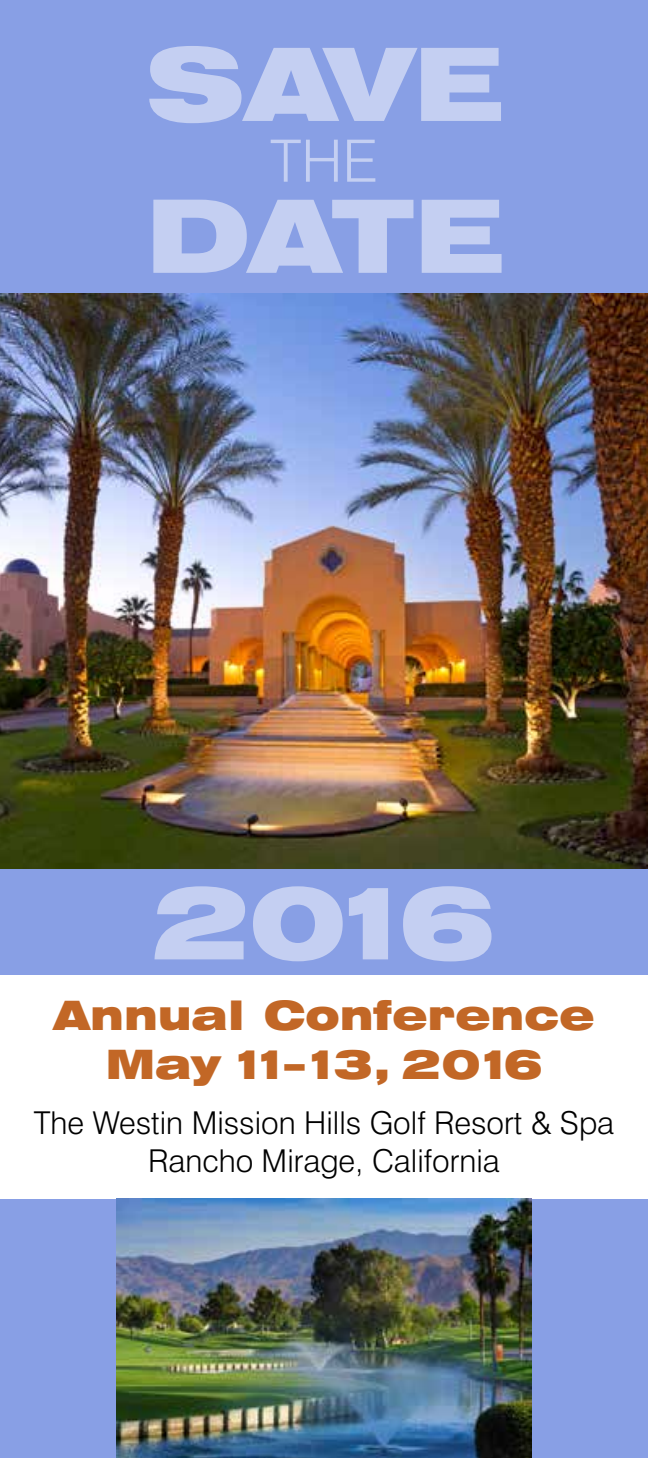
<style>
.page{position:relative;width:648px;height:1458px;background:#889fe5}
.page>*{position:absolute;margin:0;border:0;box-sizing:border-box;transform-origin:0 0}
.t1{font:900 expanded 101.25px "Swiss 721 BT";letter-spacing:-.02em;color:#c4cff2}
.t2{font:300 58.5px "Swiss 721 BT";color:#c4cff2}
.t3{font:900 expanded 40.5px/48.6px "Swiss 721 BT";color:#c26726;text-align:center}
.t4{font:300 31.5px/37.8px "Swiss 721 BT";color:#000;text-align:center}
</style>
<div class="page">
<div style="left:0;top:976px;width:648px;height:223px;background:#fff"></div>
<img style="left:0;top:293px;width:648px;height:575px">
<img style="left:117px;top:1199px;width:414px;height:259px">
<h1 class="t1" style="left:146px;top:23px;width:358px">SAVE</h1>
<h2 class="t2" style="left:270px;top:125px;width:109px">THE</h2>
<h1 class="t1" style="left:145px;top:175px;width:359px">DATE</h1>
<h1 class="t1" style="left:153px;top:862px;width:344px">2016</h1>
<p class="t3" style="left:54px;top:992px;width:542px">Annual Conference<br>May 11–13, 2016</p>
<p class="t4" style="left:34px;top:1104px;width:582px">The Westin Mission Hills Golf Resort &amp; Spa<br>Rancho Mirage, California</p>
</div>
